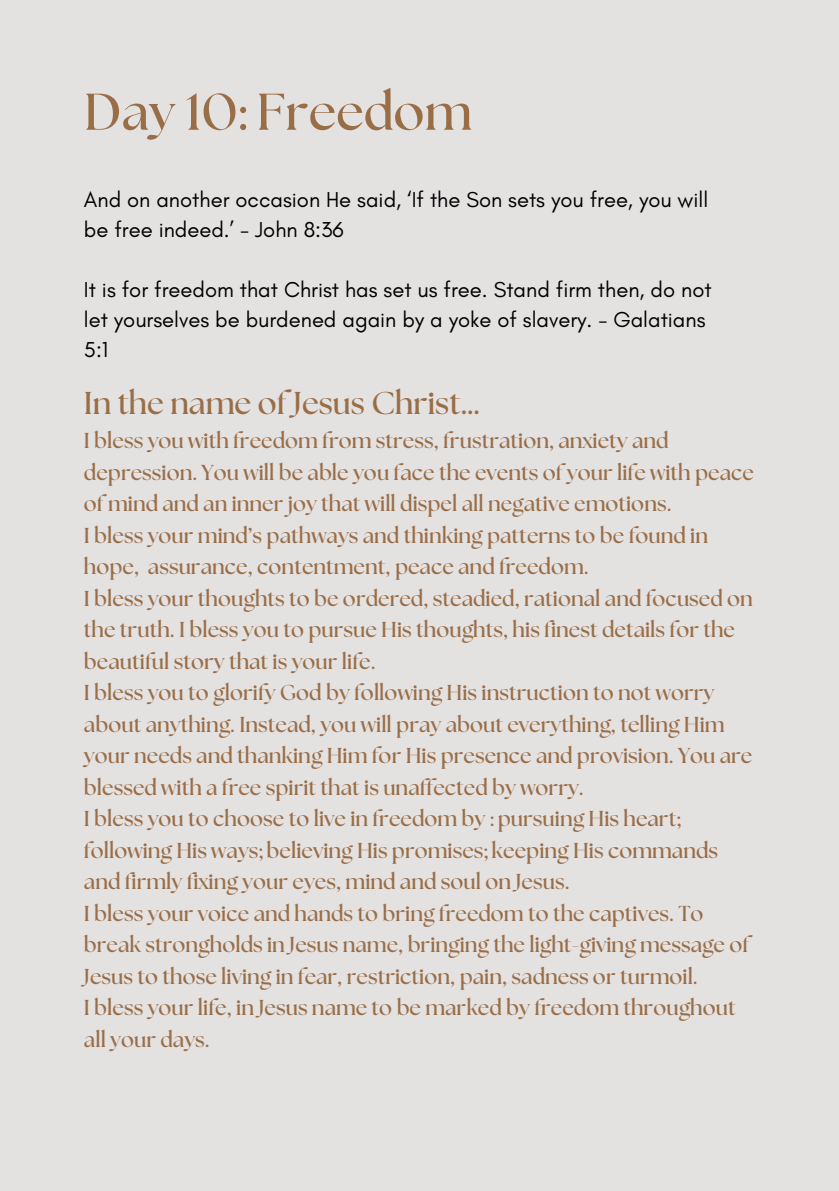
<style>
.page{position:relative;width:839px;height:1191px;background:#fff}
.page>*{position:absolute;margin:0;border:0;box-sizing:border-box;transform-origin:0 0}
.t1{font:700 51.6px "The Seasons";color:#996e47}
.t2{font:700 31.6px "The Seasons";color:#996e47}
.t3{font:22px/30px "Glacial Indifference";color:#000001}
.t4{font:700 21.6px/31.6px "The Seasons";color:#996e47}
</style>
<div class="page">
<div style="left:0;top:0;width:838px;height:1191px;background:#e4e1e1"></div>
<p class="t1" style="left:84px;top:88px;width:389px">Day 10: Freedom</p>
<h1 class="t3" style="left:84px;top:184px;width:625px">And on another occasion He said, ‘If the Son sets you free, you will be free indeed.’ - John 8:36</h1>
<p class="t3" style="left:84px;top:274px;width:629px">It is for freedom that Christ has set us free. Stand firm then, do not let yourselves be burdened again by a yoke of slavery. - Galatians<br>5:1</p>
<h2 class="t2" style="left:84px;top:389px;width:396px">In the name of Jesus Christ…</h2>
<h2 class="t4" style="left:84px;top:426px;width:671px">I bless you with freedom from stress, frustration, anxiety and depression. You will be able you face the events of your life with peace of mind and an inner joy that will dispel all negative emotions.<br>I bless your mind’s pathways and thinking patterns to be found in hope, assurance, contentment, peace and freedom.<br>I bless your thoughts to be ordered, steadied, rational and focused on the truth. I bless you to pursue His thoughts, his finest details for the beautiful story that is your life.<br>I bless you to glorify God by following His instruction to not worry about anything. Instead, you will pray about everything, telling Him your needs and thanking Him for His presence and provision. You are blessed with a free spirit that is unaffected by worry.<br>I bless you to choose to live in freedom by : pursuing His heart; following His ways; believing His promises; keeping His commands and firmly fixing your eyes, mind and soul on Jesus.<br>I bless your voice and hands to bring freedom to the captives. To break strongholds in Jesus name, bringing the light-giving message of Jesus to those living in fear, restriction, pain, sadness or turmoil.<br>I bless your life, in Jesus name to be marked by freedom throughout all your days.</h2>
</div>
